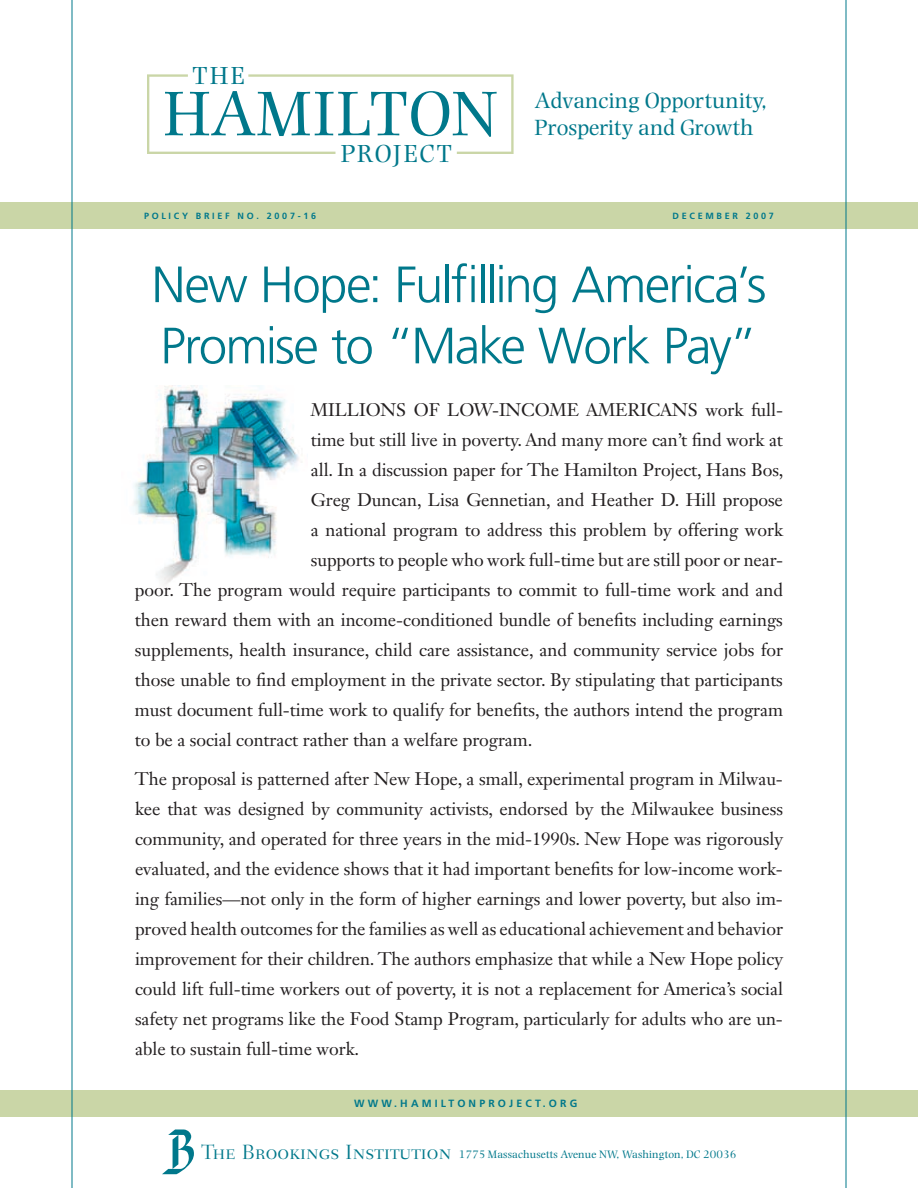
<style>
.page{position:relative;width:918px;height:1188px;background:#fff}
.page>*{position:absolute;margin:0;border:0;box-sizing:border-box;transform-origin:0 0}
.t1{font:65.7px "Photina";color:#00788b}
.t2{font:300 51px/61.2px "Frutiger LT Std";letter-spacing:-.035em;color:#00788b}
.t3{font:25.8px "Photina";letter-spacing:.085em;color:#00788b}
.t4{font:23.1px/27.6px "Photina";color:#00788b}
.t5{font:18px/30px "Janson Text LT Std";letter-spacing:-.005em;color:#231f20;text-align:justify}
.t6{font:11.25px "Photina";letter-spacing:.01em;color:#00788b}
.t7{font:700 10.5px "Frutiger LT Std";letter-spacing:.3em;color:#00788b}
.t8{font:700 9px "Frutiger LT Std";letter-spacing:.3em;color:#00788b}
.s1{font-family:"Fairfield LH Light SC";font-size:21px}
</style>
<div class="page">
<div style="left:0;top:1090px;width:918px;height:28px;background:#cad6a7"></div>
<div style="left:0;top:202px;width:918px;height:28px;background:#cad6a7"></div>
<hr style="left:72px;top:0;width:1px;height:1188px;background:#00788b">
<hr style="left:846px;top:0;width:1px;height:1188px;background:#00788b">
<svg style="left:147px;top:74px;width:367px;height:80px"></svg>
<svg style="left:162px;top:1130px;width:32px;height:44px"></svg>
<img style="left:133px;top:386px;width:169px;height:200px">
<h3 class="t3" style="left:193px;top:61px;width:53px">THE</h3>
<h1 class="t1" style="left:164px;top:76px;width:336px">HAMILTON</h1>
<h3 class="t3" style="left:341px;top:139px;width:113px">PROJECT</h3>
<p class="t4" style="left:534px;top:86px;width:234px">Advancing Opportunity,<br>Prosperity and Growth</p>
<p class="t8" style="left:144px;top:211px;width:67px">POLICY BRIE</p>
<p class="t8" style="left:225px;top:211px;width:21px">F NO</p>
<p class="t8" style="left:257px;top:211px;width:61px">. 2007-16</p>
<p class="t8" style="left:673px;top:211px;width:18px">D ECEM</p>
<p class="t8" style="left:717px;top:211px;width:16px">B ER</p>
<p class="t8" style="left:746px;top:211px;width:30px">2007</p>
<h2 class="t2" style="left:151px;top:255px;width:617px">New Hope: Fulfilling America’s<br>Promise to “Make Work Pay”</h2>
<p class="t5" style="left:311px;top:394px;width:474px">Millions of low-income Americans work full-</p>
<p class="t5" style="left:311px;top:424px;width:474px">time but still live in poverty. And many more can’t find work at</p>
<p class="t5" style="left:311px;top:454px;width:474px">all. In a discussion paper for The Hamilton Project, Hans Bos,</p>
<p class="t5" style="left:311px;top:484px;width:474px">Greg Duncan, Lisa Gennetian, and Heather D. Hill propose</p>
<p class="t5" style="left:311px;top:514px;width:474px">a national program to address this problem by offering work</p>
<p class="t5" style="left:311px;top:544px;width:474px">supports to people who work full-time but are still poor or near-</p>
<p class="t5" style="left:135px;top:574px;width:650px">poor. The program would require participants to commit to full-time work and and</p>
<p class="t5" style="left:135px;top:604px;width:649px">then reward them with an income-conditioned bundle of benefits including earnings</p>
<p class="t5" style="left:135px;top:634px;width:650px">supplements, health insurance, child care assistance, and community service jobs for</p>
<p class="t5" style="left:135px;top:664px;width:649px">those unable to find employment in the private sector. By stipulating that participants</p>
<p class="t5" style="left:135px;top:694px;width:650px">must document full-time work to qualify for benefits, the authors intend the program</p>
<p class="t5" style="left:135px;top:724px;width:399px">to be a social contract rather than a welfare program.</p>
<p class="t5" style="left:135px;top:763px;width:650px">The proposal is patterned after New Hope, a small, experimental program in Milwau&shy;kee that was designed by community activists, endorsed by the Milwaukee business community, and operated for three years in the mid-1990s. New Hope was rigorously evaluated, and the evidence shows that it had important benefits for low-income work&shy;ing families—not only in the form of higher earnings and lower poverty, but also im&shy;proved health outcomes for the families as well as educational achievement and behavior improvement for their children. The authors emphasize that while a New Hope policy could lift full-time workers out of poverty, it is not a replacement for America’s social safety net programs like the Food Stamp Program, particularly for adults who are un&shy;able to sustain full-time work.</p>
<p class="t7" style="left:354px;top:1098px;width:225px">WWW.HAMILTONPROJECT.ORG</p>
<p class="t6" style="left:201px;top:1148px;width:536px"><span class="s1">The Brookings Institution</span> 1775 Massachusetts Avenue NW, Washington, DC 20036</p>
</div>
